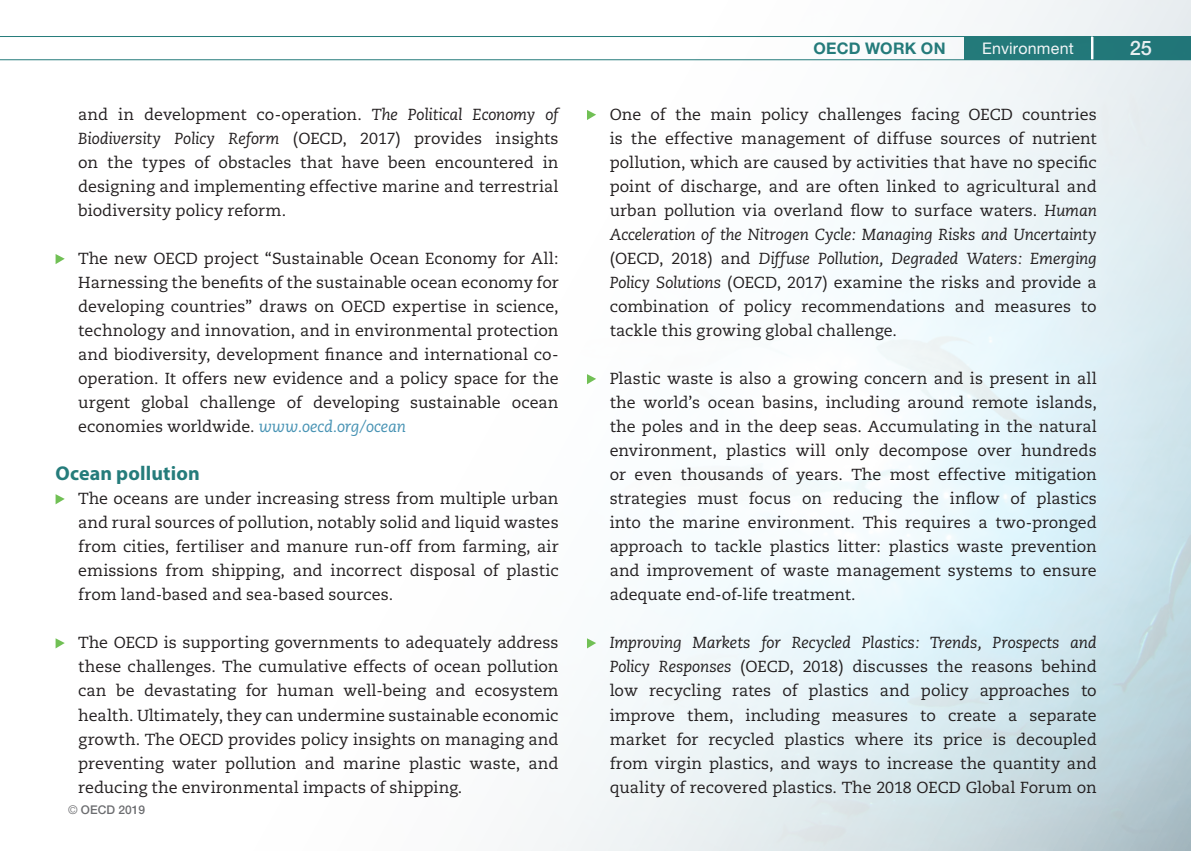
<style>
.page{position:relative;width:1191px;height:851px;background:#fff}
.page>*{position:absolute;margin:0;border:0;box-sizing:border-box;transform-origin:0 0}
.Inter_bleu{font:700 20px "Myriad Pro";letter-spacing:.005em;color:#257c7b}
.t1{font:500 20px "Helvetica Neue";color:#fff}
.Texte_Bullet{font:16px/24px "Caecilia";color:#231f20;text-align:justify}
.t2{font:16px "Helvetica Neue";letter-spacing:.01em;color:#fff}
.t3{font:700 16px "Helvetica Neue";letter-spacing:.02em;color:#257c7b}
.t4{font:500 12px "Helvetica Neue";color:#6c6d70}
.s1{font-style:italic}
.s2{font-style:italic;color:#4893b4}
.s3{font-weight:300}
</style>
<div class="page">
<hr style="left:0;top:36px;width:1191px;height:1px;background:#257c7b">
<hr style="left:0;top:59px;width:1191px;height:1px;background:#257c7b">
<img style="left:56px;top:0;width:1135px;height:850px">
<hr style="left:1091px;top:37px;width:2px;height:22px;background:#fff">
<svg style="left:56px;top:254px;width:9px;height:10px"></svg>
<svg style="left:56px;top:494px;width:9px;height:10px"></svg>
<svg style="left:56px;top:638px;width:9px;height:10px"></svg>
<svg style="left:587px;top:110px;width:9px;height:10px"></svg>
<svg style="left:587px;top:374px;width:9px;height:10px"></svg>
<svg style="left:587px;top:638px;width:9px;height:10px"></svg>
<p class="Texte_Bullet" style="left:78px;top:103px;width:482px">and in development co-operation. <span class="s1">The Political Economy of Biodiversity Policy Reform</span> (OECD, 2017) provides insights on the types of obstacles that have been encountered in designing and implementing effective marine and terrestrial biodiversity policy reform.</p>
<p class="Texte_Bullet" style="left:78px;top:247px;width:482px">The new OECD project “Sustainable Ocean Economy for All:<br>Harnessing the benefits of the sustainable ocean economy for developing countries” draws on OECD expertise in science, technology and innovation, and in environmental protection and biodiversity, development finance and international co&shy;operation. It offers new evidence and a policy space for the urgent global challenge of developing sustainable ocean economies worldwide. <span class="s2">www.oecd.org/ocean</span></p>
<p class="Inter_bleu" style="left:56px;top:460px;width:146px">Ocean pollution</p>
<p class="Texte_Bullet" style="left:78px;top:487px;width:482px">The oceans are under increasing stress from multiple urban and rural sources of pollution, notably solid and liquid wastes from cities, fertiliser and manure run-off from farming, air emissions from shipping, and incorrect disposal of plastic from land-based and sea-based sources.</p>
<p class="Texte_Bullet" style="left:78px;top:631px;width:482px">The OECD is supporting governments to adequately address these challenges. The cumulative effects of ocean pollution can be devastating for human well-being and ecosystem health. Ultimately, they can undermine sustainable economic growth. The OECD provides policy insights on managing and preventing water pollution and marine plastic waste, and reducing the environmental impacts of shipping.</p>
<p class="t4" style="left:68px;top:802px;width:78px"><span class="s3">©</span> OECD 2019</p>
<p class="t3" style="left:813px;top:38px;width:134px">OECD WORK ON</p>
<p class="t2" style="left:982px;top:38px;width:93px">Environment</p>
<p class="t1" style="left:1129px;top:36px;width:24px">25</p>
<p class="Texte_Bullet" style="left:609px;top:103px;width:489px">One of the main policy challenges facing OECD countries is the effective management of diffuse sources of nutrient pollution, which are caused by activities that have no specific point of discharge, and are often linked to agricultural and urban pollution via overland flow to surface waters. <span class="s1">Human Acceleration of the Nitrogen Cycle: Managing Risks and Uncertainty </span>(OECD, 2018) and <span class="s1">Diffuse Pollution, Degraded Waters: Emerging Policy Solutions</span> (OECD, 2017) examine the risks and provide a combination of policy recommendations and measures to tackle this growing global challenge.</p>
<p class="Texte_Bullet" style="left:609px;top:367px;width:489px">Plastic waste is also a growing concern and is present in all the world’s ocean basins, including around remote islands, the poles and in the deep seas. Accumulating in the natural environment, plastics will only decompose over hundreds or even thousands of years. The most effective mitigation strategies must focus on reducing the inflow of plastics into the marine environment. This requires a two-pronged approach to tackle plastics litter: plastics waste prevention and improvement of waste management systems to ensure adequate end-of-life treatment.</p>
<p class="Texte_Bullet" style="left:609px;top:631px;width:489px"><span class="s1">Improving Markets for Recycled Plastics: Trends, Prospects and Policy Responses</span> (OECD, 2018) discusses the reasons behind low recycling rates of plastics and policy approaches to improve them, including measures to create a separate market for recycled plastics where its price is decoupled from virgin plastics, and ways to increase the quantity and quality of recovered plastics. The 2018 OECD Global Forum on</p>
</div>
